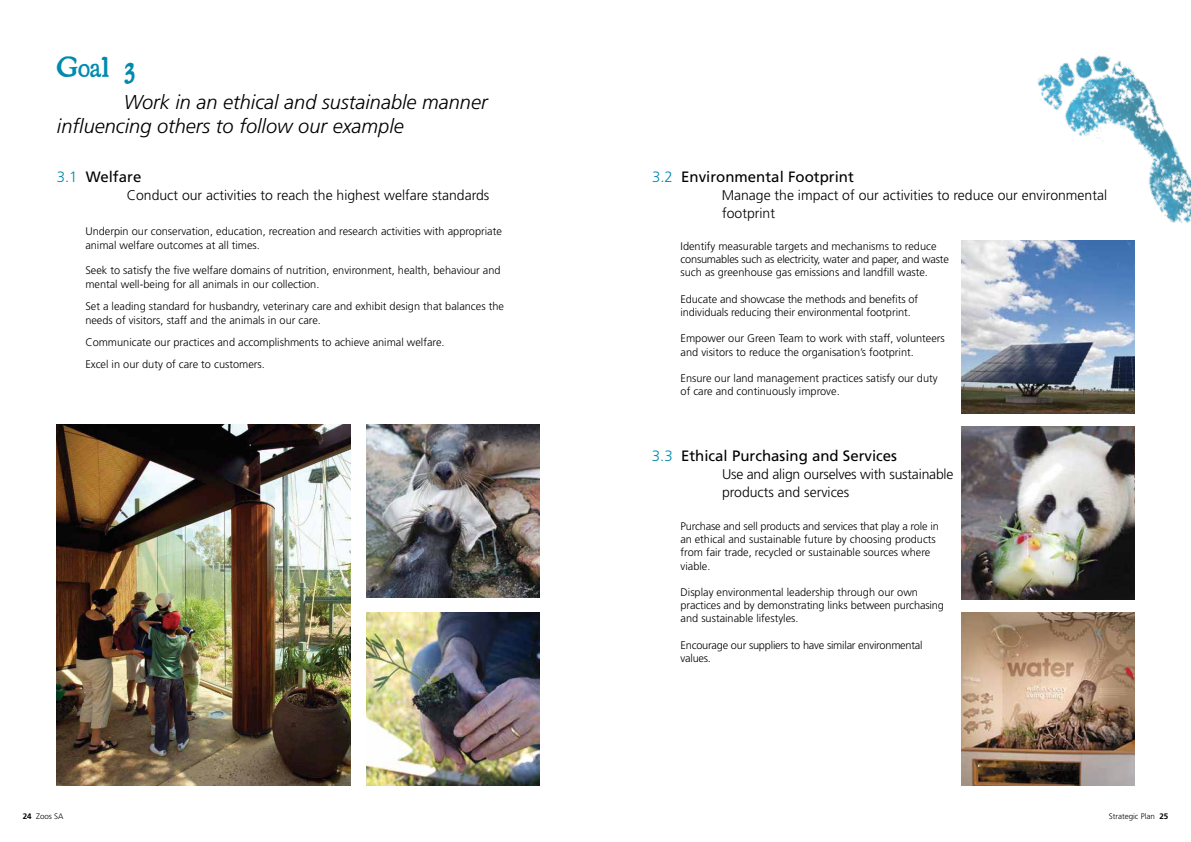
<style>
.page{position:relative;width:1191px;height:842px;background:#fff}
.page>*{position:absolute;margin:0;border:0;box-sizing:border-box;transform-origin:0 0}
.t1{font:28px "Essays 1743";color:#008aae}
.t2{font:italic 300 20px/24px "Frutiger LT Std";color:#000}
.t3{font:15px "Frutiger LT Std";color:#000}
.t4{font:300 14px/18px "Frutiger LT Std";color:#000}
.t5{font:300 11px/13.2px "Frutiger LT Std";color:#000}
.t6{font:300 11px/13.2px "Frutiger LT Std";letter-spacing:-.02em;color:#000}
.t7{font:300 8px "Frutiger LT Std";color:#000}
.s1{font-weight:300;color:#008aae}
.s2{font-weight:700}
</style>
<div class="page">
<img style="left:366px;top:612px;width:173px;height:173px">
<img style="left:366px;top:424px;width:173px;height:173px">
<img style="left:961px;top:427px;width:173px;height:173px">
<img style="left:961px;top:612px;width:173px;height:173px">
<img style="left:961px;top:240px;width:173px;height:173px">
<img style="left:56px;top:424px;width:294px;height:361px">
<img style="left:1007px;top:55px;width:184px;height:224px">
<h1 class="t1" style="left:57px;top:51px;width:82px">Goal 3</h1>
<h2 class="t2" style="left:57px;top:91px;width:432px;text-indent:67px">Work in an ethical and sustainable manner influencing others to follow our example</h2>
<h3 class="t3" style="left:57px;top:168px;width:86px"><span class="s1">3.1</span> Welfare</h3>
<p class="t4" style="left:127px;top:187px;width:364px">Conduct our activities to reach the highest welfare standards</p>
<p class="t5" style="left:85px;top:224px;width:418px;line-height:14px">Underpin our conservation, education, recreation and research activities with appropriate animal welfare outcomes at all times.</p>
<p class="t5" style="left:85px;top:263px;width:417px;line-height:14px">Seek to satisfy the five welfare domains of nutrition, environment, health, behaviour and mental well-being for all animals in our collection.</p>
<p class="t5" style="left:85px;top:299px;width:420px;line-height:14px">Set a leading standard for husbandry, veterinary care and exhibit design that balances the needs of visitors, staff and the animals in our care.</p>
<p class="t5" style="left:85px;top:331px;width:361px;line-height:22px">Communicate our practices and accomplishments to achieve animal welfare.<br>Excel in our duty of care to customers.</p>
<p class="t7" style="left:23px;top:811px;width:42px"><span class="s2">24</span> Zoos SA</p>
<h3 class="t3" style="left:652px;top:168px;width:203px"><span class="s1">3.2</span> Environmental Footprint</h3>
<p class="t4" style="left:721px;top:187px;width:387px">Manage the impact of our activities to reduce our environmental footprint</p>
<p class="t5" style="left:680px;top:240px;width:270px">Identify measurable targets and mechanisms to reduce consumables such as electricity, water and paper, and waste such as greenhouse gas emissions and landfill waste.</p>
<p class="t5" style="left:680px;top:292px;width:239px">Educate and showcase the methods and benefits of individuals reducing their environmental footprint.</p>
<p class="t5" style="left:680px;top:332px;width:266px">Empower our Green Team to work with staff, volunteers and visitors to reduce the organisation’s footprint.</p>
<p class="t5" style="left:680px;top:372px;width:259px">Ensure our land management practices satisfy our duty of care and continuously improve.</p>
<h3 class="t3" style="left:652px;top:446px;width:247px"><span class="s1">3.3</span> Ethical Purchasing and Services</h3>
<p class="t4" style="left:722px;top:465px;width:233px">Use and align ourselves with sustainable products and services</p>
<p class="t5" style="left:680px;top:520px;width:260px">Purchase and sell products and services that play a role in an ethical and sustainable future by choosing products from fair trade, recycled or sustainable sources where viable.</p>
<p class="t5" style="left:680px;top:586px;width:265px">Display environmental leadership through our own practices and by demonstrating links between purchasing and sustainable lifestyles.</p>
<p class="t6" style="left:680px;top:639px;width:243px">Encourage our suppliers to have similar environmental values.</p>
<p class="t7" style="left:1108px;top:811px;width:61px">Strategic Plan <span class="s2">25</span></p>
</div>
